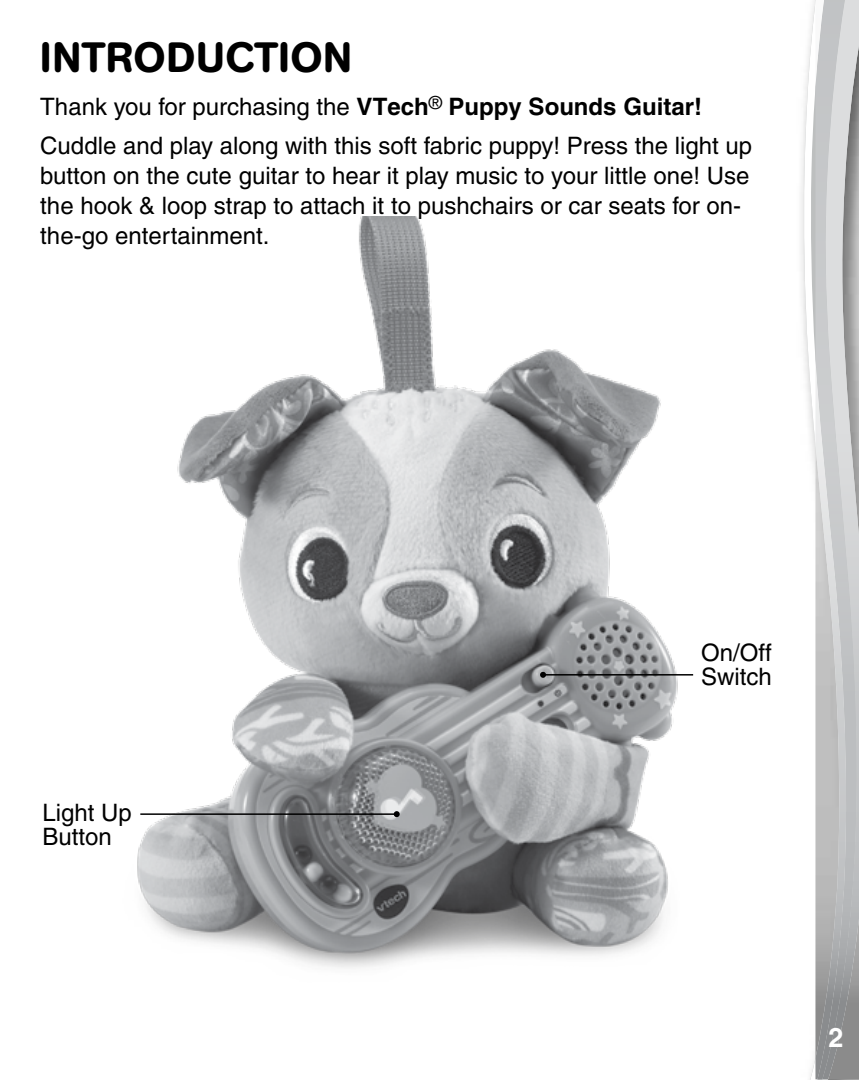
<style>
.page{position:relative;width:859px;height:1080px;background:#fff}
.page>*{position:absolute;margin:0;border:0;box-sizing:border-box;transform-origin:0 0}
.t1{font:500 42px "AG Book Rounded";letter-spacing:.02em;color:#000}
.t2{font:700 27px "Helvetica";color:#fff}
.t3{font:500 24px/30px "Helvetica";color:#000}
.s1{font-weight:700}
</style>
<div class="page">
<svg style="left:803px;top:0;width:12px;height:1080px"></svg>
<svg style="left:815px;top:1079px;width:13px;height:1px"></svg>
<img style="left:858px;top:0;width:1px;height:1079px">
<img style="left:848px;top:0;width:10px;height:1079px">
<img style="left:815px;top:0;width:33px;height:1079px">
<img style="left:137px;top:217px;width:557px;height:751px">
<hr style="left:140px;top:813px;width:257px;height:2px;background:#000">
<svg style="left:394px;top:811px;width:6px;height:6px"></svg>
<hr style="left:543px;top:674px;width:150px;height:2px;background:#000">
<svg style="left:540px;top:672px;width:6px;height:6px"></svg>
<h1 class="t1" style="left:40px;top:33px;width:313px">INTRODUCTION</h1>
<p class="t3" style="left:40px;top:88px;width:713px;line-height:38.4px">Thank you for purchasing the <span class="s1">VTech</span><sup>®</sup> <span class="s1">Puppy Sounds Guitar!<br></span>Cuddle and play along with this soft fabric puppy! Press the light up</p>
<p class="t3" style="left:40px;top:160px;width:711px">button on the cute guitar to hear it play music to your little one! Use the hook &amp; loop strap to attach it to pushchairs or car seats for on&shy;the-go entertainment.</p>
<p class="t3" style="left:42px;top:800px;width:91px;line-height:24px">Light Up<br>Button</p>
<p class="t3" style="left:701px;top:641px;width:72px;line-height:24px">On/Off<br>Switch</p>
<p class="t2" style="left:828px;top:1021px;width:17px">2</p>
</div>
